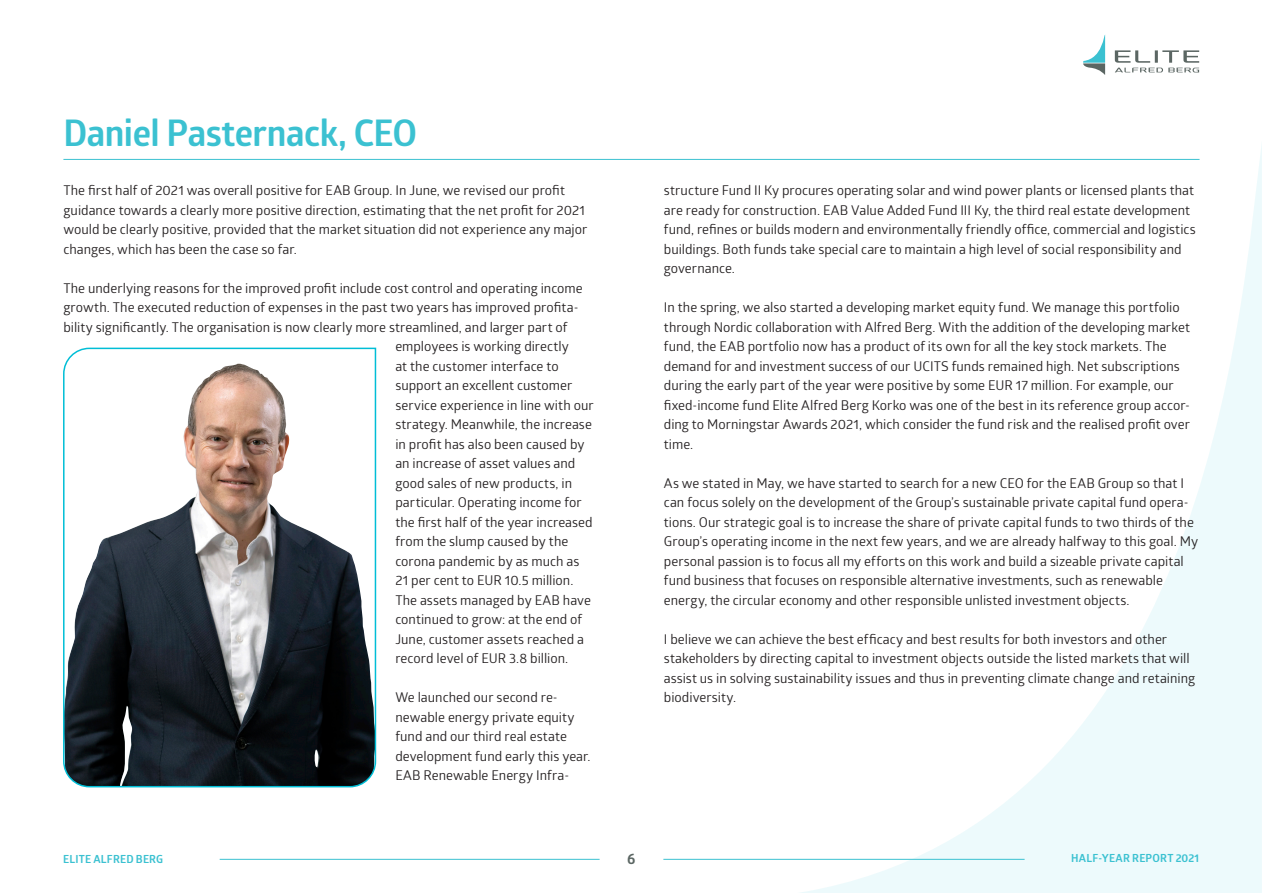
<style>
.page{position:relative;width:1263px;height:893px;background:#fff}
.page>*{position:absolute;margin:0;border:0;box-sizing:border-box;transform-origin:0 0}
.Otsikko_2{font:700 36px "Glober";letter-spacing:-.015em;color:#3bc1d1}
.t1{font:700 15px "Glober";color:#5b6663}
.Leipis-perusteksti{font:13.5px/19.5px "Glober";color:#231f20}
.t2{font:700 10.95px "Glober";letter-spacing:.02em;color:#3bc1d1}
</style>
<div class="page">
<svg style="left:770px;top:145px;width:492px;height:748px"></svg>
<svg style="left:63px;top:347px;width:314px;height:441px"></svg>
<svg style="left:1115px;top:50px;width:84px;height:22px"></svg>
<svg style="left:1083px;top:35px;width:22px;height:40px"></svg>
<hr style="left:220px;top:859px;width:380px;height:1px;background:#3bc1d1">
<hr style="left:663px;top:859px;width:361px;height:1px;background:#3bc1d1">
<hr style="left:63px;top:159px;width:1136px;height:1px;background:#3bc1d1">
<p class="Otsikko_2" style="left:63px;top:108px;width:355px">Daniel Pasternack, CEO</p>
<p class="Leipis-perusteksti" style="left:63px;top:180px;width:525px">The first half of 2021 was overall positive for EAB Group. In June, we revised our profit guidance towards a clearly more positive direction, estimating that the net profit for 2021 would be clearly positive, provided that the market situation did not experience any major changes, which has been the case so far.</p>
<p class="Leipis-perusteksti" style="left:63px;top:277px;width:521px">The underlying reasons for the improved profit include cost control and operating income</p>
<p class="Leipis-perusteksti" style="left:63px;top:297px;width:517px">growth. The executed reduction of expenses in the past two years has improved profita-</p>
<p class="Leipis-perusteksti" style="left:63px;top:316px;width:506px">bility significantly. The organisation is now clearly more streamlined, and larger part of</p>
<p class="Leipis-perusteksti" style="left:395px;top:336px;width:175px">employees is working directly</p>
<p class="Leipis-perusteksti" style="left:395px;top:355px;width:165px">at the customer interface to</p>
<p class="Leipis-perusteksti" style="left:395px;top:375px;width:178px">support an excellent customer</p>
<p class="Leipis-perusteksti" style="left:395px;top:394px;width:200px">service experience in line with our</p>
<p class="Leipis-perusteksti" style="left:395px;top:414px;width:198px">strategy. Meanwhile, the increase</p>
<p class="Leipis-perusteksti" style="left:395px;top:433px;width:191px">in profit has also been caused by</p>
<p class="Leipis-perusteksti" style="left:395px;top:453px;width:182px">an increase of asset values and</p>
<p class="Leipis-perusteksti" style="left:395px;top:472px;width:178px">good sales of new products, in</p>
<p class="Leipis-perusteksti" style="left:395px;top:492px;width:188px">particular. Operating income for</p>
<p class="Leipis-perusteksti" style="left:395px;top:511px;width:199px">the first half of the year increased</p>
<p class="Leipis-perusteksti" style="left:395px;top:531px;width:174px">from the slump caused by the</p>
<p class="Leipis-perusteksti" style="left:395px;top:550px;width:186px">corona pandemic by as much as</p>
<p class="Leipis-perusteksti" style="left:395px;top:570px;width:180px">21 per cent to EUR 10.5 million.</p>
<p class="Leipis-perusteksti" style="left:395px;top:589px;width:197px">The assets managed by EAB have</p>
<p class="Leipis-perusteksti" style="left:395px;top:609px;width:188px">continued to grow: at the end of</p>
<p class="Leipis-perusteksti" style="left:395px;top:628px;width:190px">June, customer assets reached a</p>
<p class="Leipis-perusteksti" style="left:395px;top:648px;width:174px">record level of EUR 3.8 billion.</p>
<p class="Leipis-perusteksti" style="left:395px;top:687px;width:197px">We launched our second re&shy;newable energy private equity fund and our third real estate development fund early this year.<br>EAB Renewable Energy Infra-</p>
<p class="Leipis-perusteksti" style="left:664px;top:180px;width:533px">structure Fund II Ky procures operating solar and wind power plants or licensed plants that are ready for construction. EAB Value Added Fund III Ky, the third real estate development fund, refines or builds modern and environmentally friendly office, commercial and logistics buildings. Both funds take special care to maintain a high level of social responsibility and governance.</p>
<p class="Leipis-perusteksti" style="left:664px;top:297px;width:528px">In the spring, we also started a developing market equity fund. We manage this portfolio through Nordic collaboration with Alfred Berg. With the addition of the developing market fund, the EAB portfolio now has a product of its own for all the key stock markets. The demand for and investment success of our UCITS funds remained high. Net subscriptions during the early part of the year were positive by some EUR 17 million. For example, our fixed-income fund Elite Alfred Berg Korko was one of the best in its reference group accor&shy;ding to Morningstar Awards 2021, which consider the fund risk and the realised profit over time.</p>
<p class="Leipis-perusteksti" style="left:664px;top:472px;width:536px">As we stated in May, we have started to search for a new CEO for the EAB Group so that I can focus solely on the development of the Group’s sustainable private capital fund opera&shy;tions. Our strategic goal is to increase the share of private capital funds to two thirds of the Group’s operating income in the next few years, and we are already halfway to this goal. My personal passion is to focus all my efforts on this work and build a sizeable private capital fund business that focuses on responsible alternative investments, such as renewable energy, the circular economy and other responsible unlisted investment objects.</p>
<p class="Leipis-perusteksti" style="left:664px;top:628px;width:533px">I believe we can achieve the best efficacy and best results for both investors and other stakeholders by directing capital to investment objects outside the listed markets that will assist us in solving sustainability issues and thus in preventing climate change and retaining biodiversity.</p>
<p class="t2" style="left:63px;top:852px;width:102px">ELITE ALFRED BERG</p>
<p class="t1" style="left:627px;top:847px;width:10px">6</p>
<p class="t2" style="left:1071px;top:850px;width:130px">HALF-YEAR REPORT 2021</p>
</div>
